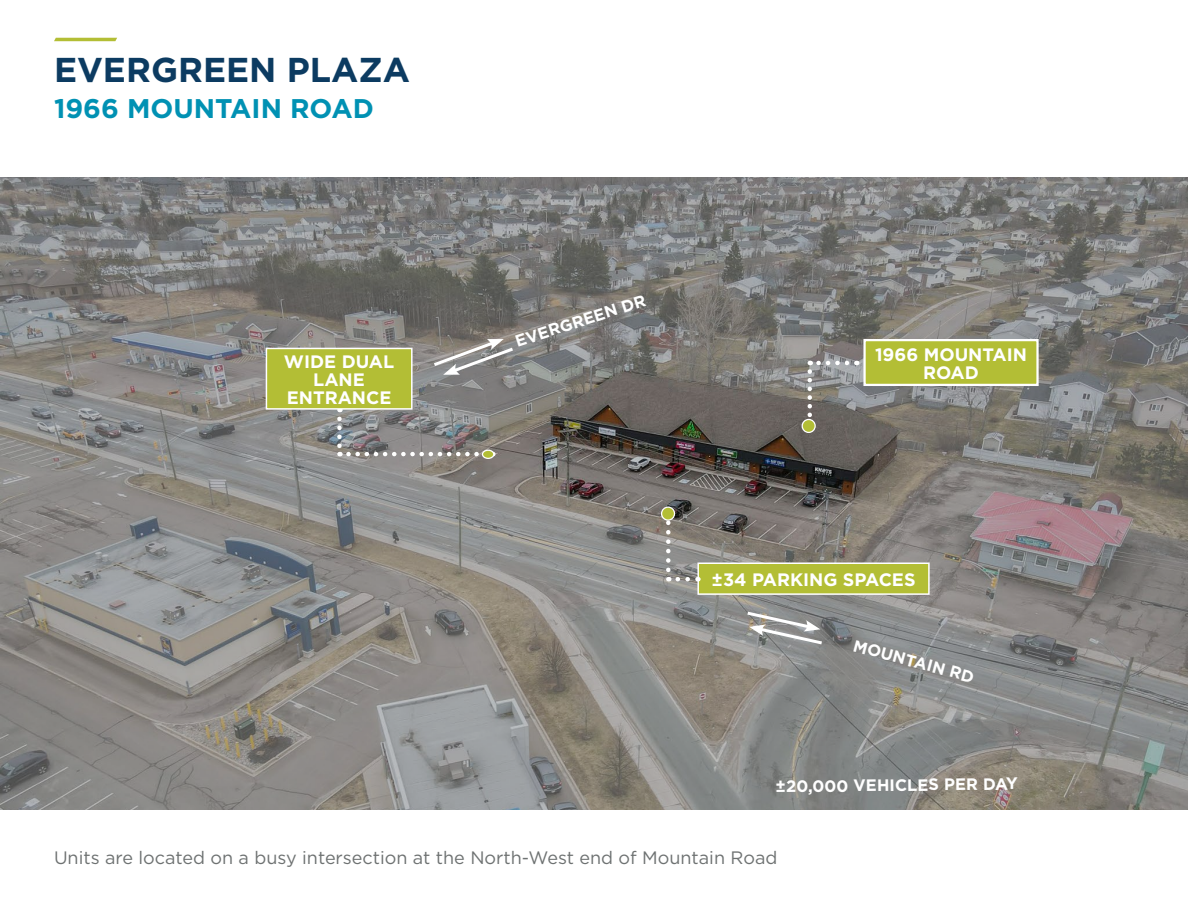
<style>
.page{position:relative;width:1188px;height:918px;background:#fff}
.page>*{position:absolute;margin:0;border:0;box-sizing:border-box;transform-origin:0 0}
.t1{font:700 34.5px "Gotham";color:#0c3b61}
.t2{font:700 27px "Gotham";color:#0091b3}
.t3{font:18px "Gotham";color:#6e7272}
.t4{font:700 18px/18px "Gotham";color:#fff;text-align:center}
.t5{font:700 16.5px "Gotham";color:#fff}
</style>
<div class="page">
<svg style="left:54px;top:38px;width:63px;height:3px"></svg>
<img style="left:0;top:177px;width:1188px;height:633px">
<svg style="left:431px;top:339px;width:85px;height:36px;background:#999794"></svg>
<svg style="left:337px;top:419px;width:5px;height:37px"></svg>
<svg style="left:348px;top:452px;width:134px;height:4px"></svg>
<div style="left:266px;top:348px;width:146px;height:61px;background:#b3be35"></div>
<div style="left:266px;top:348px;width:147px;height:62px;border:2px solid #fff"></div>
<div style="left:482px;top:450px;width:12px;height:8px;background:#b3be35;border-radius:50%"></div>
<div style="left:482px;top:450px;width:12px;height:9px;border:1px solid #fff;border-radius:50%"></div>
<div style="left:698px;top:563px;width:231px;height:31px;background:#b3be35"></div>
<div style="left:697px;top:563px;width:233px;height:32px;border:2px solid #fff"></div>
<svg style="left:668px;top:577px;width:20px;height:4px"></svg>
<svg style="left:666px;top:521px;width:5px;height:49px"></svg>
<svg style="left:662px;top:507px;width:13px;height:13px"></svg>
<div style="left:661px;top:507px;width:14px;height:14px;border:1px solid #fff;border-radius:50%"></div>
<div style="left:865px;top:340px;width:173px;height:45px;background:#b3be35"></div>
<div style="left:863px;top:339px;width:176px;height:47px;border:2px solid #fff"></div>
<svg style="left:810px;top:361px;width:37px;height:4px"></svg>
<svg style="left:808px;top:371px;width:4px;height:48px"></svg>
<div style="left:802px;top:419px;width:13px;height:13px;background:#b3be35;border-radius:50%"></div>
<div style="left:802px;top:419px;width:14px;height:14px;border:1px solid #fff;border-radius:50%"></div>
<svg style="left:744px;top:610px;width:81px;height:37px;background:#9e9f9e"></svg>
<h1 class="t1" style="left:54px;top:47px;width:358px">EVERGREEN PLAZA</h1>
<h2 class="t2" style="left:54px;top:91px;width:321px">1966 MOUNTAIN ROAD</h2>
<p class="t4" style="left:284px;top:352px;width:112px">WIDE DUAL<br>LANE<br>ENTRANCE</p>
<p class="t5" style="left:512px;top:331px;width:138px;rotate:-18deg">EVERGREEN DR</p>
<p class="t4" style="left:875px;top:345px;width:154px">1966 MOUNTAIN<br>ROAD</p>
<p class="t4" style="left:712px;top:570px;width:205px">±34 PARKING SPACES</p>
<p class="t5" style="left:857px;top:634px;width:126px;rotate:15deg">MOUNTAIN RD</p>
<p class="t5" style="left:775px;top:776px;width:244px;rotate:-1deg">±20,000 VEHICLES PER DAY</p>
<p class="t3" style="left:54px;top:846px;width:725px">Units are located on a busy intersection at the North-West end of Mountain Road</p>
</div>
